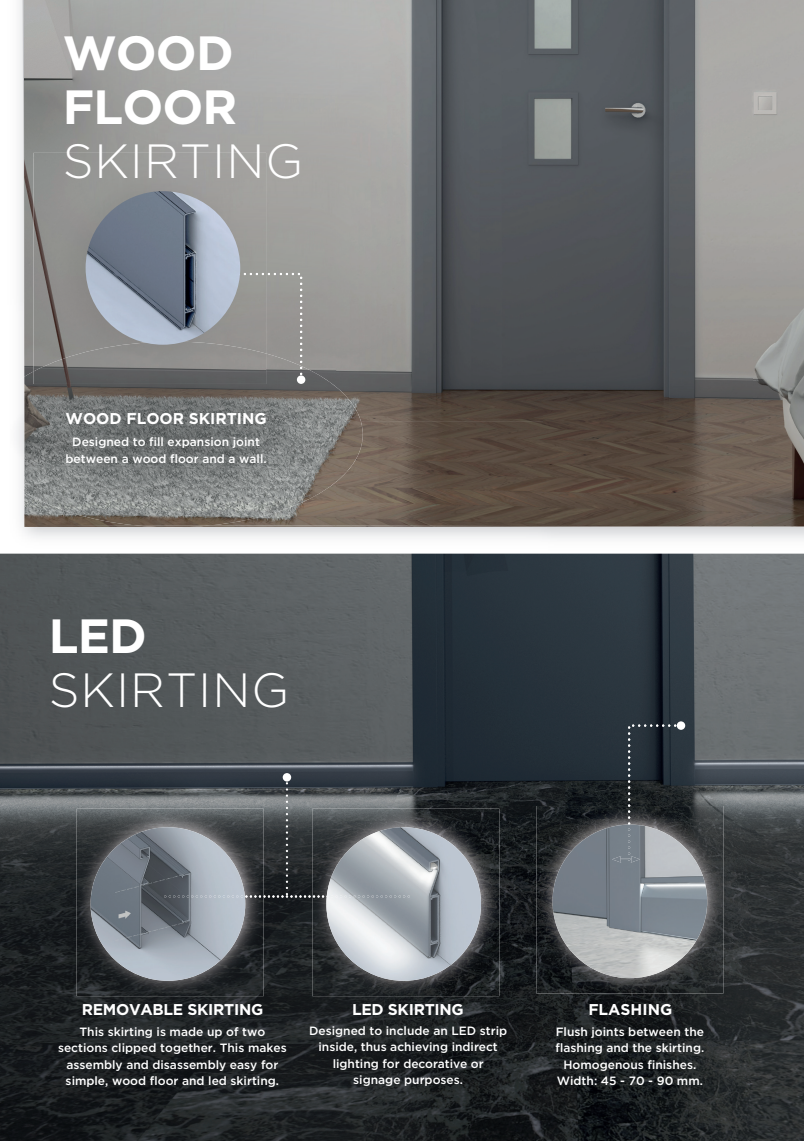
<style>
.page{position:relative;width:804px;height:1141px;background:#fff}
.page>*{position:absolute;margin:0;border:0;box-sizing:border-box;transform-origin:0 0}
.t1{font:300 48px "Gotham";letter-spacing:.02em;color:#fff}
.t2{font:700 48px/54px "Gotham";letter-spacing:-.02em;color:#fff}
.t3{font:700 15.6px "Gotham";letter-spacing:-.02em;color:#fff}
.t4{font:700 15.6px "Gotham";color:#fff}
.t5{font:500 12px/16.5px "Gotham";color:#fff;text-align:center}
</style>
<div class="page">
<img style="left:210px;top:526px;width:575px;height:1px">
<img style="left:24px;top:0;width:312px;height:158px">
<img style="left:336px;top:0;width:468px;height:526px">
<img style="left:24px;top:158px;width:9px;height:195px">
<img style="left:315px;top:368px;width:21px;height:4px">
<img style="left:315px;top:496px;width:21px;height:29px">
<img style="left:24px;top:353px;width:291px;height:172px">
<img style="left:314px;top:372px;width:49px;height:124px">
<img style="left:0;top:553px;width:804px;height:587px">
<div style="left:283px;top:773px;width:8px;height:8px;background:#fff;border-radius:50%"></div>
<img style="left:77px;top:808px;width:186px;height:188px">
<img style="left:312px;top:808px;width:187px;height:188px">
<img style="left:536px;top:806px;width:187px;height:187px">
<svg style="left:155px;top:777px;width:255px;height:120px;background:#5d6266"></svg>
<img style="left:164px;top:895px;width:79px;height:2px">
<img style="left:326px;top:827px;width:77px;height:152px">
<img style="left:327px;top:895px;width:83px;height:2px">
<svg style="left:266px;top:273px;width:36px;height:108px;background:#949390"></svg>
<div style="left:297px;top:375px;width:8px;height:9px;background:#fff;border-radius:50%"></div>
<svg style="left:676px;top:721px;width:9px;height:8px"></svg>
<img style="left:33px;top:153px;width:233px;height:188px">
<img style="left:33px;top:341px;width:233px;height:43px">
<img style="left:240px;top:273px;width:24px;height:2px">
<img style="left:86px;top:191px;width:154px;height:154px">
<img style="left:552px;top:824px;width:78px;height:153px">
<svg style="left:612px;top:724px;width:70px;height:138px;background:#434a50"></svg>
<img style="left:628px;top:824px;width:2px;height:36px">
<h1 class="t2" style="left:63px;top:26px;width:176px">WOOD<br>FLOOR</h1>
<h1 class="t1" style="left:63px;top:130px;width:242px">SKIRTING</h1>
<h2 class="t4" style="left:65px;top:408px;width:203px">WOOD FLOOR SKIRTING</h2>
<p class="t5" style="left:66px;top:433px;width:203px">Designed to fill expansion joint between a wood floor and a wall.</p>
<h1 class="t2" style="left:49px;top:609px;width:100px">LED</h1>
<h1 class="t1" style="left:49px;top:660px;width:242px">SKIRTING</h1>
<h2 class="t3" style="left:82px;top:999px;width:183px">REMOVABLE SKIRTING</h2>
<h2 class="t3" style="left:352px;top:999px;width:113px">LED SKIRTING</h2>
<h2 class="t4" style="left:588px;top:999px;width:85px">FLASHING</h2>
<p class="t5" style="left:309px;top:1022px;width:200px">Designed to include an LED strip inside, thus achieving indirect lighting for decorative or signage purposes.</p>
<p class="t5" style="left:58px;top:1023px;width:230px">This skirting is made up of two sections clipped together. This makes assembly and disassembly easy for simple, wood floor and led skirting.</p>
<p class="t5" style="left:555px;top:1023px;width:150px">Flush joints between the flashing and the skirting.<br>Homogenous finishes.<br>Width: 45 - 70 - 90 mm.</p>
</div>
